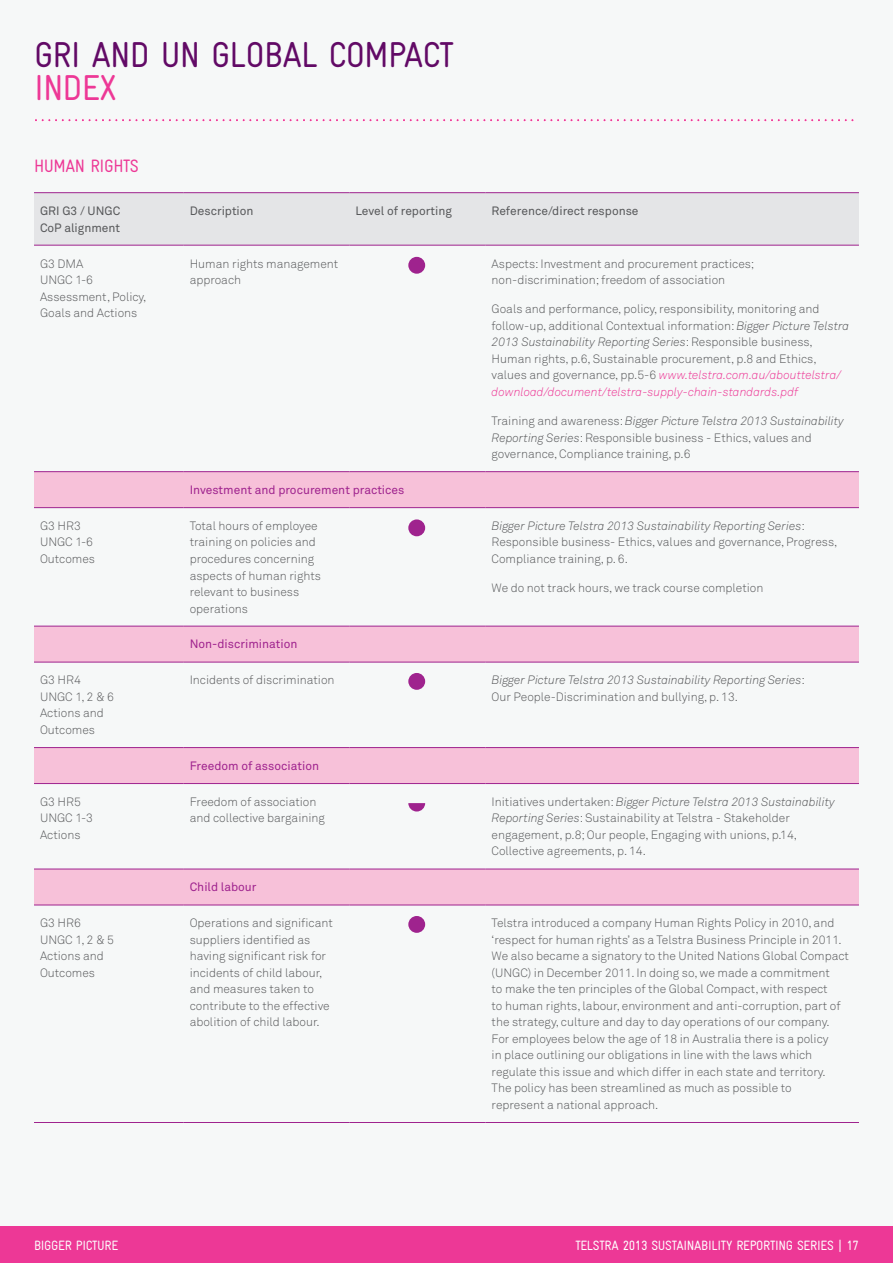
<style>
.page{position:relative;width:893px;height:1263px;background:#f6f8f8}
.page>*{position:absolute;margin:0;border:0;box-sizing:border-box;transform-origin:0 0}
.t1{font:condensed 36px "Gravur";color:#620a66}
.t2{font:condensed 36px "Gravur";color:#ed3896}
.t3{font:condensed 18px "Gravur";letter-spacing:-.025em;color:#ed3896}
.t4{font:condensed 13.5px "Gravur";letter-spacing:-.025em;color:#fff}
.t5{font:condensed 13.5px "Gravur";letter-spacing:-.025em;color:#fdfdfd}
.t6{font:300 12px/16.5px "Akkurat";color:#57585a}
.t7{font:italic 12px "Akkurat Light Pro";color:#57585a}
.t8{font:italic 12px/16.5px "Akkurat Light Pro";color:#ed3896}
.t9{font:12px "Akkurat";color:#9f238e}
.t10{font:12px/16.5px "Akkurat";color:#57585a}
.s1{font-family:"Akkurat Light Pro";font-weight:400;font-style:italic}
.s2{font-family:"Akkurat";font-weight:300;font-style:normal}
.s3{font-family:"Akkurat";font-weight:300;font-style:normal;color:#57585a}
.s4{color:#fdfdfd}
</style>
<div class="page">
<div style="left:0;top:1226px;width:893px;height:37px;background:#ed3896"></div>
<svg style="left:35px;top:119px;width:819px;height:3px"></svg>
<div style="left:34px;top:193px;width:825px;height:52px;background:#e4e5e7"></div>
<svg style="left:34px;top:472px;width:825px;height:432px"></svg>
<hr style="left:34px;top:245px;width:150px;height:1px;background:#9f238e">
<hr style="left:184px;top:245px;width:166px;height:1px;background:#9f238e">
<hr style="left:350px;top:245px;width:136px;height:1px;background:#9f238e">
<hr style="left:486px;top:245px;width:373px;height:1px;background:#9f238e">
<hr style="left:34px;top:471px;width:150px;height:1px;background:#9f238e">
<hr style="left:184px;top:471px;width:166px;height:1px;background:#9f238e">
<hr style="left:350px;top:471px;width:136px;height:1px;background:#9f238e">
<hr style="left:486px;top:471px;width:373px;height:1px;background:#9f238e">
<hr style="left:34px;top:507px;width:150px;height:1px;background:#9f238e">
<hr style="left:184px;top:507px;width:166px;height:1px;background:#9f238e">
<hr style="left:350px;top:507px;width:136px;height:1px;background:#9f238e">
<hr style="left:486px;top:507px;width:373px;height:1px;background:#9f238e">
<hr style="left:34px;top:626px;width:150px;height:1px;background:#9f238e">
<hr style="left:184px;top:626px;width:166px;height:1px;background:#9f238e">
<hr style="left:350px;top:626px;width:136px;height:1px;background:#9f238e">
<hr style="left:486px;top:626px;width:373px;height:1px;background:#9f238e">
<hr style="left:34px;top:662px;width:150px;height:1px;background:#9f238e">
<hr style="left:184px;top:662px;width:166px;height:1px;background:#9f238e">
<hr style="left:350px;top:662px;width:136px;height:1px;background:#9f238e">
<hr style="left:486px;top:662px;width:373px;height:1px;background:#9f238e">
<hr style="left:34px;top:747px;width:150px;height:1px;background:#9f238e">
<hr style="left:184px;top:747px;width:166px;height:1px;background:#9f238e">
<hr style="left:350px;top:747px;width:136px;height:1px;background:#9f238e">
<hr style="left:486px;top:747px;width:373px;height:1px;background:#9f238e">
<hr style="left:34px;top:783px;width:150px;height:1px;background:#9f238e">
<hr style="left:184px;top:783px;width:166px;height:1px;background:#9f238e">
<hr style="left:350px;top:783px;width:136px;height:1px;background:#9f238e">
<hr style="left:486px;top:783px;width:373px;height:1px;background:#9f238e">
<hr style="left:34px;top:868px;width:150px;height:1px;background:#9f238e">
<hr style="left:184px;top:868px;width:166px;height:1px;background:#9f238e">
<hr style="left:350px;top:868px;width:136px;height:1px;background:#9f238e">
<hr style="left:486px;top:868px;width:373px;height:1px;background:#9f238e">
<hr style="left:34px;top:904px;width:150px;height:1px;background:#9f238e">
<hr style="left:184px;top:904px;width:166px;height:1px;background:#9f238e">
<hr style="left:350px;top:904px;width:136px;height:1px;background:#9f238e">
<hr style="left:486px;top:904px;width:373px;height:1px;background:#9f238e">
<hr style="left:34px;top:1122px;width:150px;height:1px;background:#9f238e">
<hr style="left:184px;top:1122px;width:166px;height:1px;background:#9f238e">
<hr style="left:350px;top:1122px;width:136px;height:1px;background:#9f238e">
<hr style="left:486px;top:1122px;width:373px;height:1px;background:#9f238e">
<hr style="left:34px;top:192px;width:150px;height:1px;background:#9f238e">
<hr style="left:184px;top:192px;width:166px;height:1px;background:#9f238e">
<hr style="left:350px;top:192px;width:136px;height:1px;background:#9f238e">
<hr style="left:486px;top:192px;width:373px;height:1px;background:#9f238e">
<div style="left:408px;top:257px;width:17px;height:17px;background:#9f238e;border-radius:50%"></div>
<div style="left:408px;top:519px;width:17px;height:17px;background:#9f238e;border-radius:50%"></div>
<div style="left:408px;top:673px;width:17px;height:17px;background:#9f238e;border-radius:50%"></div>
<div style="left:408px;top:916px;width:17px;height:17px;background:#9f238e;border-radius:50%"></div>
<svg style="left:408px;top:803px;width:17px;height:8px"></svg>
<h1 class="t1" style="left:34px;top:34px;width:77px">GRI AND</h1>
<h1 class="t1" style="left:160px;top:34px;width:261px">UNGLOBALCOMPACT</h1>
<h1 class="t2" style="left:34px;top:67px;width:17px">INDEX</h1>
<h2 class="t3" style="left:34px;top:156px;width:106px">HUMAN RIGHTS</h2>
<p class="t10" style="left:40px;top:202px;width:82px">GRI G3 / UNGC<br>CoP alignment</p>
<p class="t10" style="left:190px;top:202px;width:65px">Description</p>
<p class="t10" style="left:356px;top:202px;width:98px">Level of reporting</p>
<p class="t10" style="left:492px;top:202px;width:148px">Reference/direct response</p>
<p class="t6" style="left:40px;top:255px;width:108px">G3 DMA<br>UNGC 1-6<br>Assessment, Policy,<br>Goals and Actions</p>
<p class="t6" style="left:190px;top:255px;width:150px">Human rights management approach</p>
<p class="t6" style="left:492px;top:255px;width:264px">Aspects: Investment and procurement practices; non-discrimination; freedom of association</p>
<p class="t6" style="left:492px;top:301px;width:359px">Goals and performance, policy, responsibility, monitoring and follow-up, additional Contextual information: <span class="s1">Bigger Picture Telstra</span></p>
<p class="t7" style="left:492px;top:335px;width:323px">2013 Sustainability Reporting Series<span class="s2">: Responsible business,</span></p>
<p class="t6" style="left:492px;top:350px;width:326px">Human rights, p.6, Sustainable procurement, p.8 and Ethics,</p>
<p class="t8" style="left:492px;top:367px;width:351px"><span class="s3">values and governance, pp.5-6</span> www.telstra.com.au/abouttelstra/ download/document/telstra-supply-chain-standards.pdf</p>
<p class="t7" style="left:492px;top:414px;width:354px"><span class="s2">Training and awareness:</span> Bigger Picture Telstra 2013 Sustainability</p>
<p class="t6" style="left:492px;top:429px;width:322px"><span class="s1">Reporting Series</span>: Responsible business - Ethics, values and governance, Compliance training, p.6</p>
<p class="t9" style="left:190px;top:482px;width:216px">Investment and procurement practices</p>
<p class="t6" style="left:40px;top:517px;width:57px">G3 HR3<br>UNGC 1-6<br>Outcomes</p>
<p class="t6" style="left:190px;top:517px;width:133px">Total hours of employee training on policies and procedures concerning aspects of human rights relevant to business operations</p>
<p class="t7" style="left:492px;top:519px;width:315px">Bigger Picture Telstra 2013 Sustainability Reporting Series<span class="s2">:</span></p>
<p class="t6" style="left:492px;top:534px;width:347px">Responsible business- Ethics, values and governance, Progress,<br>Compliance training, p. 6.</p>
<p class="t6" style="left:492px;top:580px;width:273px">We do not track hours, we track course completion</p>
<p class="t9" style="left:190px;top:637px;width:109px">Non-discrimination</p>
<p class="t6" style="left:40px;top:672px;width:76px">G3 HR4<br>UNGC 1, 2 &amp; 6<br>Actions and<br>Outcomes</p>
<p class="t6" style="left:190px;top:672px;width:146px">Incidents of discrimination</p>
<p class="t7" style="left:492px;top:673px;width:315px">Bigger Picture Telstra 2013 Sustainability Reporting Series<span class="s2">:</span></p>
<p class="t6" style="left:492px;top:688px;width:248px">Our People-Discrimination and bullying, p. 13.</p>
<p class="t9" style="left:190px;top:758px;width:131px">Freedom of association</p>
<p class="t6" style="left:40px;top:793px;width:55px">G3 HR5<br>UNGC 1-3<br>Actions</p>
<p class="t6" style="left:190px;top:793px;width:137px">Freedom of association and collective bargaining</p>
<p class="t7" style="left:492px;top:794px;width:345px"><span class="s2">Initiatives undertaken:</span> Bigger Picture Telstra 2013 Sustainability</p>
<p class="t6" style="left:492px;top:810px;width:307px"><span class="s1">Reporting Series</span>: Sustainability at Telstra - Stakeholder engagement, p.8; Our people, Engaging with unions, p.14,<br>Collective agreements, p. 14.</p>
<p class="t9" style="left:190px;top:880px;width:68px">Child labour</p>
<p class="t6" style="left:40px;top:915px;width:76px">G3 HR6<br>UNGC 1, 2 &amp; 5<br>Actions and<br>Outcomes</p>
<p class="t6" style="left:190px;top:915px;width:145px">Operations and significant suppliers identified as having significant risk for incidents of child labour, and measures taken to contribute to the effective abolition of child labour.</p>
<p class="t6" style="left:492px;top:915px;width:359px">Telstra introduced a company Human Rights Policy in 2010, and ‘respect for human rights’ as a Telstra Business Principle in 2011.<br>We also became a signatory to the United Nations Global Compact (UNGC) in December 2011. In doing so, we made a commitment<br>to make the ten principles of the Global Compact, with respect<br>to human rights, labour, environment and anti-corruption, part of the strategy, culture and day to day operations of our company.<br>For employees below the age of 18 in Australia there is a policy<br>in place outlining our obligations in line with the laws which regulate this issue and which differ in each state and territory.<br>The policy has been streamlined as much as possible to<br>represent a national approach.</p>
<p class="t5" style="left:34px;top:1237px;width:84px">BIGGER PICTURE</p>
<p class="t4" style="left:575px;top:1238px;width:8px">TELSTRA</p>
<p class="t4" style="left:623px;top:1238px;width:238px">2013 SUSTAINABILITY REPORTING SERIES <span class="s4">| 17</span></p>
</div>
